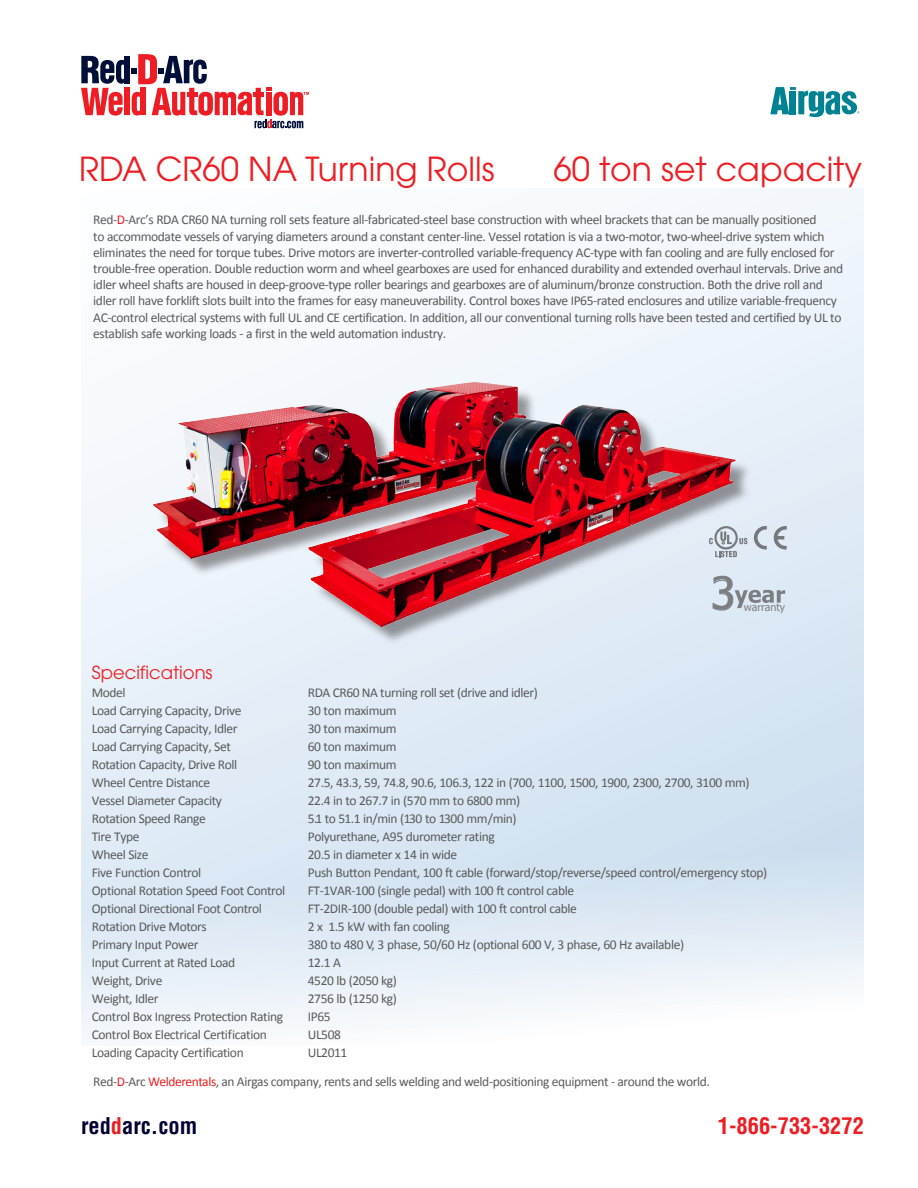
<style>
.page{position:relative;width:918px;height:1188px;background:#fff}
.page>*{position:absolute;margin:0;border:0;box-sizing:border-box;transform-origin:0 0}
.t1{font:44.4px "Tahoma";color:#7c7e81}
.t2{font:33px "Avant Garde";color:#ee1d23}
.t3{font:700 condensed 22.5px "Helvetica";color:#ee1d23}
.t4{font:700 condensed 22.5px "Helvetica";color:#003}
.t5{font:18px "Avant Garde";color:#ee1d23}
.t6{font:13.5px/16.2px "Calibri";letter-spacing:-.03em;color:#595a59}
.t7{font:10.65px "Tahoma";color:#7c7e81}
.s1{color:#ee1d23}
</style>
<div class="page">
<svg style="left:770px;top:87px;width:89px;height:30px"></svg>
<div style="left:157px;top:384px;width:596px;height:261px;background:#e3ecf6"></div>
<img style="left:131px;top:354px;width:639px;height:283px">
<svg style="left:709px;top:526px;width:39px;height:31px"></svg>
<svg style="left:774px;top:526px;width:13px;height:23px"></svg>
<svg style="left:754px;top:526px;width:13px;height:23px"></svg>
<svg style="left:712px;top:575px;width:73px;height:36px"></svg>
<svg style="left:81px;top:54px;width:228px;height:74px"></svg>
<p class="t2" style="left:79px;top:149px;width:417px">RDA CR60 NA Turning Rolls</p>
<p class="t2" style="left:553px;top:149px;width:310px">60 ton set capacity</p>
<p class="t6" style="left:93px;top:212px;width:752px">Red-<span class="s1">D</span>-Arc’s RDA CR60 NA turning roll sets feature all-fabricated-steel base construction with wheel brackets that can be manually positioned<br>to accommodate vessels of varying diameters around a constant center-line. Vessel rotation is via a two-motor, two-wheel-drive system which eliminates the need for torque tubes. Drive motors are inverter-controlled variable-frequency AC-type with fan cooling and are fully enclosed for trouble-free operation. Double reduction worm and wheel gearboxes are used for enhanced durability and extended overhaul intervals. Drive and idler wheel shafts are housed in deep-groove-type roller bearings and gearboxes are of aluminum/bronze construction. Both the drive roll and idler roll have forklift slots built into the frames for easy maneuverability. Control boxes have IP65-rated enclosures and utilize variable-frequency AC-control electrical systems with full UL and CE certification. In addition, all our conventional turning rolls have been tested and certified by UL to establish safe working loads - a first in the weld automation industry.</p>
<p class="t1" style="left:711px;top:563px;width:26px">3</p>
<p class="t7" style="left:744px;top:600px;width:43px">warranty</p>
<p class="t5" style="left:92px;top:661px;width:122px">Specifications</p>
<p class="t6" style="left:92px;top:684px;width:35px">Model</p>
<p class="t6" style="left:308px;top:684px;width:232px">RDA CR60 NA turning roll set (drive and idler)</p>
<p class="t6" style="left:92px;top:702px;width:151px">Load Carrying Capacity, Drive</p>
<p class="t6" style="left:308px;top:702px;width:90px">30 ton maximum</p>
<p class="t6" style="left:92px;top:720px;width:147px">Load Carrying Capacity, Idler</p>
<p class="t6" style="left:308px;top:720px;width:90px">30 ton maximum</p>
<p class="t6" style="left:92px;top:738px;width:141px">Load Carrying Capacity, Set</p>
<p class="t6" style="left:308px;top:738px;width:90px">60 ton maximum</p>
<p class="t6" style="left:92px;top:756px;width:147px">Rotation Capacity, Drive Roll</p>
<p class="t6" style="left:308px;top:756px;width:90px">90 ton maximum</p>
<p class="t6" style="left:92px;top:774px;width:120px">Wheel Centre Distance</p>
<p class="t6" style="left:308px;top:774px;width:443px">27.5, 43.3, 59, 74.8, 90.6, 106.3, 122 in (700, 1100, 1500, 1900, 2300, 2700, 3100 mm)</p>
<p class="t6" style="left:92px;top:792px;width:132px">Vessel Diameter Capacity</p>
<p class="t6" style="left:308px;top:792px;width:214px">22.4 in to 267.7 in (570 mm to 6800 mm)</p>
<p class="t6" style="left:92px;top:810px;width:116px">Rotation Speed Range</p>
<p class="t6" style="left:308px;top:810px;width:210px">5.1 to 51.1 in/min (130 to 1300 mm/min)</p>
<p class="t6" style="left:92px;top:828px;width:49px">Tire Type</p>
<p class="t6" style="left:308px;top:828px;width:188px">Polyurethane, A95 durometer rating</p>
<p class="t6" style="left:92px;top:846px;width:58px">Wheel Size</p>
<p class="t6" style="left:308px;top:846px;width:151px">20.5 in diameter x 14 in wide</p>
<p class="t6" style="left:92px;top:864px;width:111px">Five Function Control</p>
<p class="t6" style="left:308px;top:864px;width:461px">Push Button Pendant, 100 ft cable (forward/stop/reverse/speed control/emergency stop)</p>
<p class="t6" style="left:92px;top:882px;width:195px">Optional Rotation Speed Foot Control</p>
<p class="t6" style="left:308px;top:882px;width:268px">FT-1VAR-100 (single pedal) with 100 ft control cable</p>
<p class="t6" style="left:92px;top:900px;width:172px">Optional Directional Foot Control</p>
<p class="t6" style="left:308px;top:900px;width:271px">FT-2DIR-100 (double pedal) with 100 ft control cable</p>
<p class="t6" style="left:92px;top:918px;width:117px">Rotation Drive Motors</p>
<p class="t6" style="left:308px;top:918px;width:144px">2 x 1.5 kW with fan cooling</p>
<p class="t6" style="left:92px;top:936px;width:108px">Primary Input Power</p>
<p class="t6" style="left:308px;top:936px;width:378px">380 to 480 V, 3 phase, 50/60 Hz (optional 600 V, 3 phase, 60 Hz available)</p>
<p class="t6" style="left:92px;top:954px;width:145px">Input Current at Rated Load</p>
<p class="t6" style="left:308px;top:954px;width:35px">12.1 A</p>
<p class="t6" style="left:92px;top:972px;width:72px">Weight, Drive</p>
<p class="t6" style="left:308px;top:972px;width:91px">4520 lb (2050 kg)</p>
<p class="t6" style="left:92px;top:990px;width:68px">Weight, Idler</p>
<p class="t6" style="left:308px;top:990px;width:91px">2756 lb (1250 kg)</p>
<p class="t6" style="left:92px;top:1008px;width:193px">Control Box Ingress Protection Rating</p>
<p class="t6" style="left:308px;top:1008px;width:24px">IP65</p>
<p class="t6" style="left:92px;top:1026px;width:177px">Control Box Electrical Certification</p>
<p class="t6" style="left:308px;top:1026px;width:35px">UL508</p>
<p class="t6" style="left:92px;top:1044px;width:153px">Loading Capacity Certification</p>
<p class="t6" style="left:308px;top:1044px;width:41px">UL2011</p>
<p class="t6" style="left:93px;top:1073px;width:618px">Red-<span class="s1">D</span>-Arc <span class="s1">Welderentals</span>, an Airgas company, rents and sells welding and weld-positioning equipment - around the world.</p>
<p class="t4" style="left:81px;top:1112px;width:118px">red<span class="s1">d</span>arc.com</p>
<p class="t3" style="left:718px;top:1112px;width:148px">1-866-733-3272</p>
</div>
